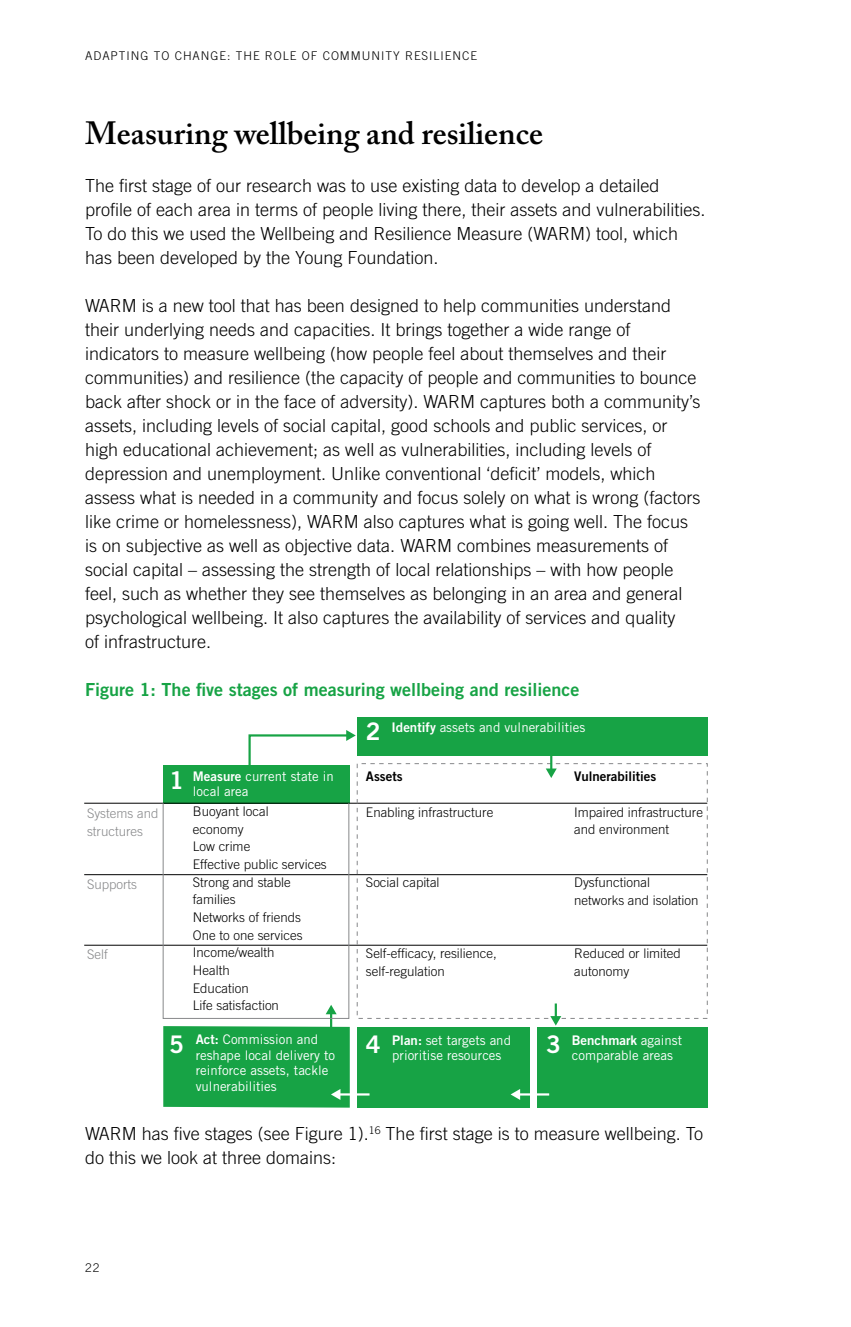
<style>
.page{position:relative;width:851px;height:1327px;background:#fff}
.page>*{position:absolute;margin:0;border:0;box-sizing:border-box;transform-origin:0 0}
.t1{font:600 32px "Adobe Caslon Pro";color:#000}
.t2{font:24.2px "Trade Gothic LT Std Bd 2";color:#fff}
.t3{font:300 18px/24px "Trade Gothic LT Std";color:#000}
.t4{font:18px "Trade Gothic LT Std Bd 2";color:#17a345}
.t5{font:300 13.2px/17.6px "Trade Gothic LT Std";color:#000}
.t6{font:13.2px/15.4px "Trade Gothic LT Std";color:#fff}
.t7{font:300 13.2px/17.6px "Trade Gothic LT Std";color:#87888a}
.t8{font:13.2px "Trade Gothic LT Std Bd 2";color:#000}
.t9{font:13.2px "Trade Gothic LT Std Bd 2";color:#fff}
.t10{font:300 12px "Trade Gothic LT Std";letter-spacing:.19em;color:#000}
.s1{font-family:"Trade Gothic LT Std Bd 2"}
.s2{font-family:"Trade Gothic LT Std"}
</style>
<div class="page">
<div style="left:163px;top:765px;width:187px;height:38px;background:#17a345"></div>
<div style="left:356px;top:1027px;width:173px;height:80px;background:#17a345"></div>
<div style="left:537px;top:1027px;width:170px;height:80px;background:#17a345"></div>
<div style="left:357px;top:718px;width:350px;height:38px;background:#17a345"></div>
<hr style="left:84px;top:803px;width:623px;height:1px;background:#000">
<hr style="left:84px;top:874px;width:623px;height:1px;background:#000">
<hr style="left:84px;top:945px;width:623px;height:1px;background:#000">
<svg style="left:248px;top:730px;width:107px;height:35px"></svg>
<svg style="left:545px;top:756px;width:11px;height:22px"></svg>
<hr style="left:554px;top:1003px;width:3px;height:14px;background:#17a345">
<svg style="left:550px;top:1016px;width:11px;height:9px"></svg>
<hr style="left:330px;top:1012px;width:2px;height:29px;background:#17a345">
<svg style="left:326px;top:1005px;width:10px;height:9px"></svg>
<hr style="left:339px;top:1093px;width:30px;height:2px;background:#fff">
<div style="left:163px;top:1026px;width:187px;height:81px;background:#17a345"></div>
<hr style="left:518px;top:1093px;width:31px;height:2px;background:#fff">
<svg style="left:510px;top:1089px;width:10px;height:11px"></svg>
<div style="left:163px;top:803px;width:186px;height:215px;border:1px solid #87888a"></div>
<p class="t10" style="left:85px;top:49px;width:25px">Adapti</p>
<p class="t10" style="left:131px;top:49px;width:257px">ng to change: the role of commu nity</p>
<p class="t10" style="left:405px;top:49px;width:73px">resi li ence</p>
<h1 class="t1" style="left:85px;top:114px;width:459px">Measuring wellbeing and resilience</h1>
<p class="t3" style="left:85px;top:173px;width:622px">The first stage of our research was to use existing data to develop a detailed profile of each area in terms of people living there, their assets and vulnerabilities.<br>To do this we used the Wellbeing and Resilience Measure (WARM ) tool, which has been developed by the Young Foundation.</p>
<p class="t3" style="left:85px;top:293px;width:617px">WARM is a new tool that has been designed to help communities understand their underlying needs and capacities. It brings together a wide range of indicators to measure wellbeing (how people feel about themselves and their communities) and resilience (the capacity of people and communities to bounce back after shock or in the face of adversity). WARM captures both a community’s assets, including levels of social capital, good schools and public services, or high educational achievement; as well as vulnerabilities, including levels of depression and unemployment. Unlike conventional ‘deficit’ models, which assess what is needed in a community and focus solely on what is wrong (factors like crime or homelessness), WARM also captures what is going well. The focus is on subjective as well as objective data. WARM combines measurements of social capital – assessing the strength of local relationships – with how people feel, such as whether they see themselves as belonging in an area and general psychological wellbeing. It also captures the availability of services and quality<br>of infrastructure.</p>
<p class="t4" style="left:85px;top:678px;width:495px">Figure 1: The five stages of measuring wellbeing and resilience</p>
<p class="t7" style="left:87px;top:804px;width:73px">Systems and structures</p>
<p class="t7" style="left:87px;top:875px;width:52px">Supports</p>
<p class="t7" style="left:87px;top:945px;width:22px">Self</p>
<h2 class="t2" style="left:169px;top:765px;width:16px">1</h2>
<h2 class="t2" style="left:169px;top:1029px;width:16px">5</h2>
<p class="t6" style="left:193px;top:768px;width:142px"><span class="s1">Measure</span> current state in local area</p>
<p class="t5" style="left:193px;top:802px;width:135px">Buoyant local<br>economy<br>Low crime<br>Effective public services<br>Strong and stable families<br>Networks of friends<br>One to one services<br>Income/wealth<br>Health<br>Education<br>Life satisfaction</p>
<p class="t6" style="left:196px;top:1031px;width:141px"><span class="s1">Act:</span> Commission and reshape local delivery to reinforce assets, tackle vulnerabilities</p>
<h2 class="t2" style="left:365px;top:716px;width:16px">2</h2>
<p class="t6" style="left:391px;top:719px;width:195px"><span class="s1">Identify</span> assets and vulnerabilities</p>
<p class="t8" style="left:366px;top:768px;width:38px">Assets</p>
<p class="t5" style="left:366px;top:803px;width:129px">Enabling infrastructure</p>
<p class="t8" style="left:574px;top:768px;width:84px">Vulnerabilities</p>
<p class="t5" style="left:574px;top:803px;width:130px">Impaired infrastructure and environment</p>
<p class="t5" style="left:366px;top:873px;width:75px">Social capital</p>
<p class="t5" style="left:574px;top:873px;width:126px">Dysfunctional networks and isolation</p>
<p class="t5" style="left:366px;top:944px;width:132px">Self-efficacy, resilience, self-regulation</p>
<p class="t5" style="left:574px;top:944px;width:108px">Reduced or limited autonomy</p>
<p class="t6" style="left:392px;top:1032px;width:120px"><span class="s1">Plan:</span> set targets and prioritise resources</p>
<h2 class="t2" style="left:365px;top:1029px;width:16px">4</h2>
<h2 class="t2" style="left:546px;top:1029px;width:16px">3</h2>
<p class="t9" style="left:571px;top:1032px;width:112px">Benchmark <span class="s2">against</span></p>
<p class="t6" style="left:571px;top:1047px;width:103px">comparable areas</p>
<p class="t3" style="left:85px;top:1121px;width:619px">WARM has five stages (see Figure 1).<sup>16</sup> The first stage is to measure wellbeing. To do this we look at three domains:</p>
<p class="t10" style="left:85px;top:1261px;width:16px">22</p>
</div>
